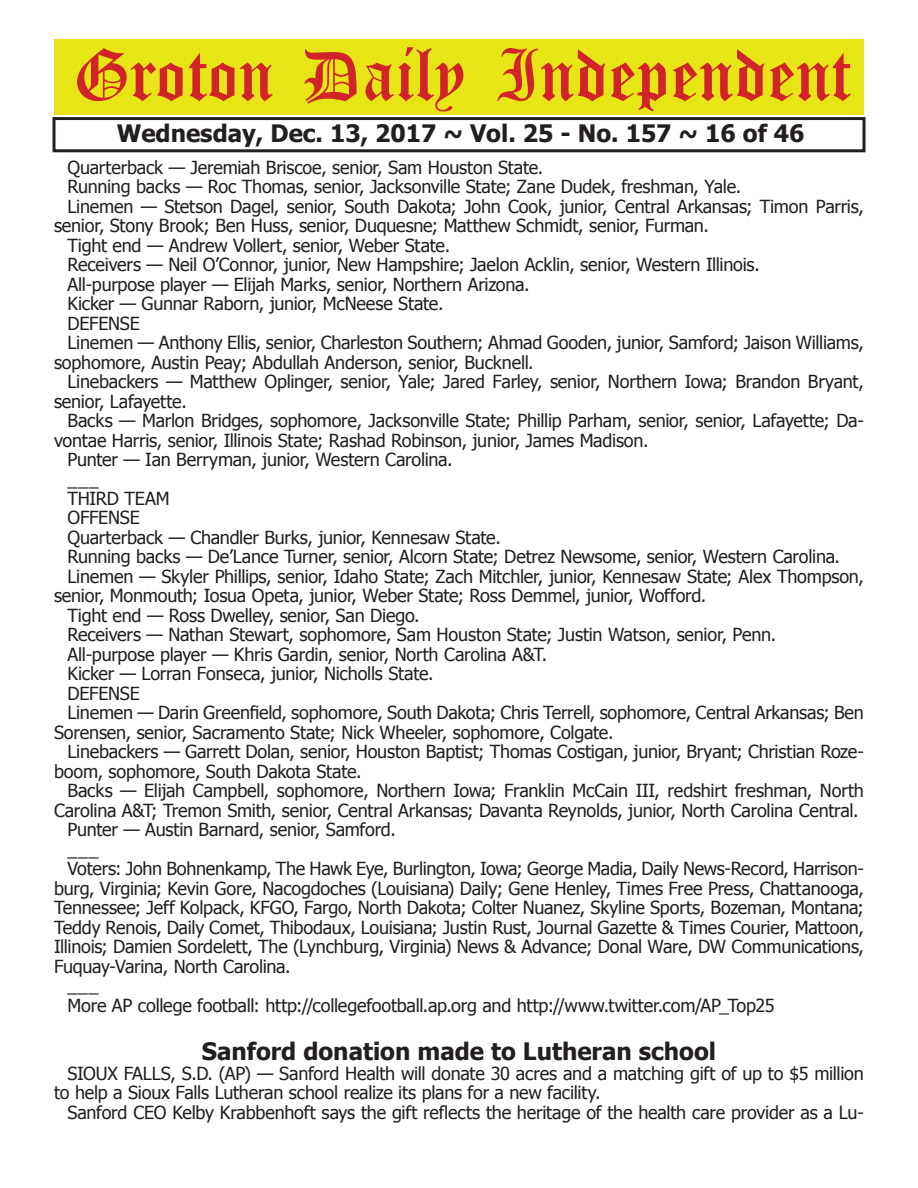
<style>
.page{position:relative;width:918px;height:1188px;background:#fff}
.page>*{position:absolute;margin:0;border:0;box-sizing:border-box;transform-origin:0 0}
.t1{font:54px "Old English Five";color:#d1232a}
.t2{font:700 24px "Tahoma";color:#231f20}
.t3{font:18px/19.5px "Tahoma";letter-spacing:-.015em;color:#231f20}
</style>
<div class="page">
<div style="left:52px;top:117px;width:814px;height:35px;border:3px solid #231f20"></div>
<div style="left:54px;top:40px;width:810px;height:75px;background:#e7e515"></div>
<h1 class="t1" style="left:73px;top:50px;width:779px">Groton Daily Independent</h1>
<h2 class="t2" style="left:117px;top:116px;width:689px">Wednesday, Dec. 13, 2017 ~ Vol. 25 - No. 157 ~ 16 of 46</h2>
<p class="t3" style="left:68px;top:156px;width:477px">Quarterback — Jeremiah Briscoe, senior, Sam Houston State.</p>
<p class="t3" style="left:68px;top:176px;width:675px">Running backs — Roc Thomas, senior, Jacksonville State; Zane Dudek, freshman, Yale.</p>
<p class="t3" style="left:68px;top:195px;width:798px">Linemen — Stetson Dagel, senior, South Dakota; John Cook, junior, Central Arkansas; Timon Parris,</p>
<p class="t3" style="left:54px;top:215px;width:656px">senior, Stony Brook; Ben Huss, senior, Duquesne; Matthew Schmidt, senior, Furman.</p>
<p class="t3" style="left:68px;top:234px;width:384px">Tight end — Andrew Vollert, senior, Weber State.</p>
<p class="t3" style="left:68px;top:254px;width:694px">Receivers — Neil O’Connor, junior, New Hampshire; Jaelon Acklin, senior, Western Illinois.</p>
<p class="t3" style="left:68px;top:273px;width:464px">All-purpose player — Elijah Marks, senior, Northern Arizona.</p>
<p class="t3" style="left:68px;top:293px;width:378px">Kicker — Gunnar Raborn, junior, McNeese State.</p>
<p class="t3" style="left:68px;top:312px;width:74px">DEFENSE</p>
<p class="t3" style="left:68px;top:332px;width:798px">Linemen — Anthony Ellis, senior, Charleston Southern; Ahmad Gooden, junior, Samford; Jaison Williams,</p>
<p class="t3" style="left:54px;top:351px;width:481px">sophomore, Austin Peay; Abdullah Anderson, senior, Bucknell.</p>
<p class="t3" style="left:68px;top:371px;width:798px">Linebackers — Matthew Oplinger, senior, Yale; Jared Farley, senior, Northern Iowa; Brandon Bryant,</p>
<p class="t3" style="left:54px;top:390px;width:134px">senior, Lafayette.</p>
<p class="t3" style="left:68px;top:410px;width:798px">Backs — Marlon Bridges, sophomore, Jacksonville State; Phillip Parham, senior, senior, Lafayette; Da-</p>
<p class="t3" style="left:54px;top:429px;width:596px">vontae Harris, senior, Illinois State; Rashad Robinson, junior, James Madison.</p>
<p class="t3" style="left:68px;top:449px;width:387px">Punter — Ian Berryman, junior, Western Carolina.</p>
<p class="t3" style="left:68px;top:468px;width:33px">___</p>
<p class="t3" style="left:68px;top:488px;width:104px">THIRD TEAM</p>
<p class="t3" style="left:68px;top:507px;width:74px">OFFENSE</p>
<p class="t3" style="left:68px;top:527px;width:435px">Quarterback — Chandler Burks, junior, Kennesaw State.</p>
<p class="t3" style="left:68px;top:546px;width:774px">Running backs — De’Lance Turner, senior, Alcorn State; Detrez Newsome, senior, Western Carolina.</p>
<p class="t3" style="left:68px;top:566px;width:798px">Linemen — Skyler Phillips, senior, Idaho State; Zach Mitchler, junior, Kennesaw State; Alex Thompson,</p>
<p class="t3" style="left:54px;top:585px;width:654px">senior, Monmouth; Iosua Opeta, junior, Weber State; Ross Demmel, junior, Wofford.</p>
<p class="t3" style="left:68px;top:605px;width:354px">Tight end — Ross Dwelley, senior, San Diego.</p>
<p class="t3" style="left:68px;top:624px;width:710px">Receivers — Nathan Stewart, sophomore, Sam Houston State; Justin Watson, senior, Penn.</p>
<p class="t3" style="left:68px;top:644px;width:481px">All-purpose player — Khris Gardin, senior, North Carolina A&amp;T.</p>
<p class="t3" style="left:68px;top:663px;width:368px">Kicker — Lorran Fonseca, junior, Nicholls State.</p>
<p class="t3" style="left:68px;top:683px;width:74px">DEFENSE</p>
<p class="t3" style="left:68px;top:702px;width:798px">Linemen — Darin Greenfield, sophomore, South Dakota; Chris Terrell, sophomore, Central Arkansas; Ben</p>
<p class="t3" style="left:54px;top:722px;width:561px">Sorensen, senior, Sacramento State; Nick Wheeler, sophomore, Colgate.</p>
<p class="t3" style="left:68px;top:741px;width:798px">Linebackers — Garrett Dolan, senior, Houston Baptist; Thomas Costigan, junior, Bryant; Christian Roze-</p>
<p class="t3" style="left:54px;top:761px;width:309px">boom, sophomore, South Dakota State.</p>
<p class="t3" style="left:68px;top:780px;width:798px">Backs — Elijah Campbell, sophomore, Northern Iowa; Franklin McCain III, redshirt freshman, North</p>
<p class="t3" style="left:54px;top:800px;width:806px">Carolina A&amp;T; Tremon Smith, senior, Central Arkansas; Davanta Reynolds, junior, North Carolina Central.</p>
<p class="t3" style="left:68px;top:819px;width:330px">Punter — Austin Barnard, senior, Samford.</p>
<p class="t3" style="left:68px;top:839px;width:33px">___</p>
<p class="t3" style="left:68px;top:858px;width:798px">Voters: John Bohnenkamp, The Hawk Eye, Burlington, Iowa; George Madia, Daily News-Record, Harrison-</p>
<p class="t3" style="left:54px;top:878px;width:811px">burg, Virginia; Kevin Gore, Nacogdoches (Louisiana) Daily; Gene Henley, Times Free Press, Chattanooga,</p>
<p class="t3" style="left:54px;top:897px;width:811px">Tennessee; Jeff Kolpack, KFGO, Fargo, North Dakota; Colter Nuanez, Skyline Sports, Bozeman, Montana;</p>
<p class="t3" style="left:54px;top:917px;width:811px">Teddy Renois, Daily Comet, Thibodaux, Louisiana; Justin Rust, Journal Gazette &amp; Times Courier, Mattoon,</p>
<p class="t3" style="left:54px;top:936px;width:812px">Illinois; Damien Sordelett, The (Lynchburg, Virginia) News &amp; Advance; Donal Ware, DW Communications,</p>
<p class="t3" style="left:54px;top:956px;width:238px">Fuquay-Varina, North Carolina.</p>
<p class="t3" style="left:68px;top:975px;width:33px">___</p>
<p class="t3" style="left:68px;top:995px;width:709px">More AP college football: http://collegefootball.ap.org and http://www.twitter.com/AP_Top25</p>
<h2 class="t2" style="left:202px;top:1035px;width:516px">Sanford donation made to Lutheran school</h2>
<p class="t3" style="left:54px;top:1063px;width:811px;text-indent:14px">SIOUX FALLS, S.D. (AP) — Sanford Health will donate 30 acres and a matching gift of up to $5 million to help a Sioux Falls Lutheran school realize its plans for a new facility.</p>
<p class="t3" style="left:68px;top:1102px;width:798px">Sanford CEO Kelby Krabbenhoft says the gift reflects the heritage of the health care provider as a Lu-</p>
</div>
